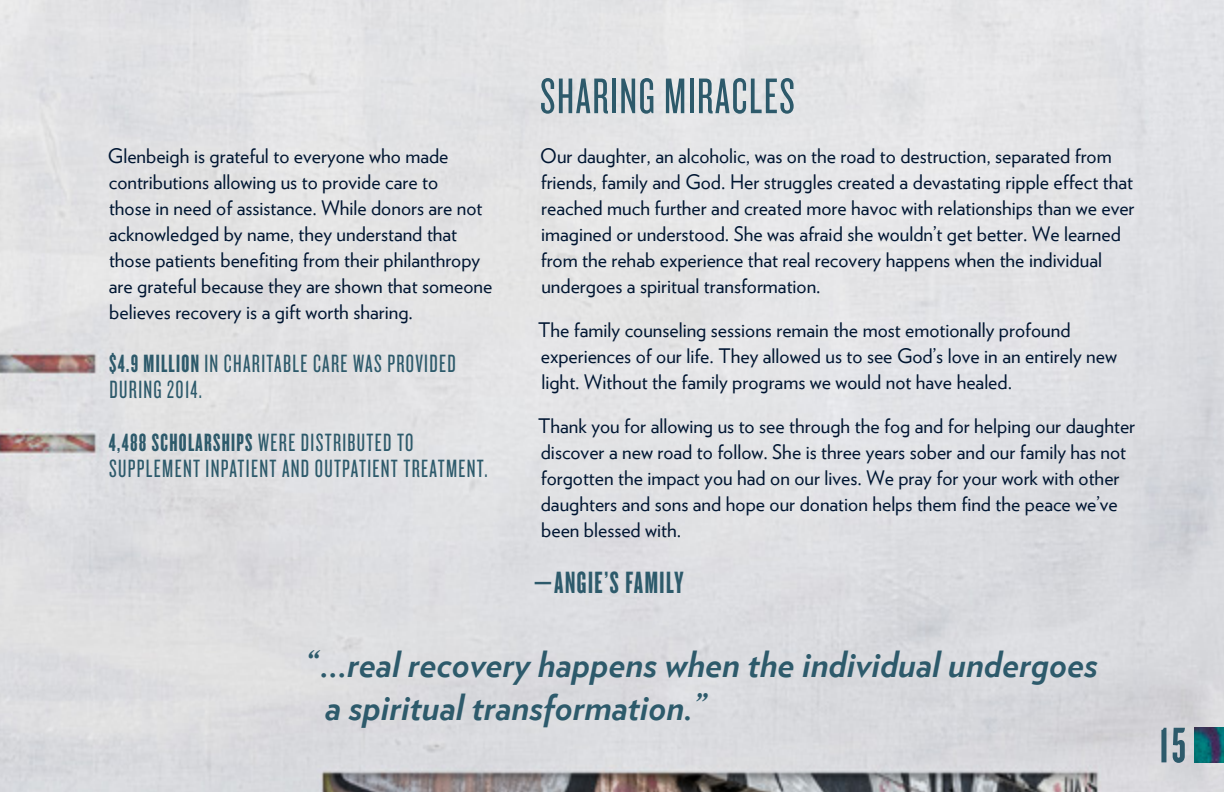
<style>
.page{position:relative;width:1224px;height:792px;background:#fff}
.page>*{position:absolute;margin:0;border:0;box-sizing:border-box;transform-origin:0 0}
.t1{font:52px "Knockout HTF27 Junior Bantamwt";letter-spacing:.03em;color:#2d5a6b}
.t2{font:52px "Knockout HTF67 Full Bantamwt";color:#2d5a6b}
.t3{font:italic 700 36px/43.2px "Verlag";color:#2d5a6b}
.t4{font:32px "Knockout HTF67 Full Bantamwt";letter-spacing:.05em;color:#2d5a6b}
.t5{font:26px/26px "Knockout HTF27 Junior Bantamwt";letter-spacing:.05em;color:#2d5a6b}
.t6{font:20px/26px "Verlag";color:#001632}
.s1{font-family:"Knockout HTF67 Full Bantamwt"}
</style>
<div class="page">
<img style="left:0;top:0;width:1224px;height:792px">
<img style="left:1194px;top:727px;width:30px;height:36px">
<p class="t6" style="left:108px;top:142px;width:386px">Glenbeigh is grateful to everyone who made contributions allowing us to provide care to<br>those in need of assistance. While donors are not acknowledged by name, they understand that those patients benefiting from their philanthropy are grateful because they are shown that someone believes recovery is a gift worth sharing.</p>
<p class="t5" style="left:109px;top:351px;width:348px"><span class="s1">$4.9 MILLION</span> IN CHARITABLE CARE WAS PROVIDED<br>DURING 2014.</p>
<p class="t5" style="left:109px;top:430px;width:380px"><span class="s1">4,488 SCHOLARSHIPS</span> WERE DISTRIBUTED TO<br>SUPPLEMENT INPATIENT AND OUTPATIENT TREATMENT.</p>
<p class="t1" style="left:540px;top:71px;width:256px">SHARING MIRACLES</p>
<p class="t6" style="left:540px;top:142px;width:596px">Our daughter, an alcoholic, was on the road to destruction, separated from friends, family and God. Her struggles created a devastating ripple effect that reached much further and created more havoc with relationships than we ever imagined or understood. She was afraid she wouldn’t get better. We learned from the rehab experience that real recovery happens when the individual undergoes a spiritual transformation.</p>
<p class="t6" style="left:538px;top:316px;width:580px">The family counseling sessions remain the most emotionally profound experiences of our life. They allowed us to see God’s love in an entirely new light. Without the family programs we would not have healed.</p>
<p class="t6" style="left:538px;top:412px;width:599px">Thank you for allowing us to see through the fog and for helping our daughter discover a new road to follow. She is three years sober and our family has not forgotten the impact you had on our lives. We pray for your work with other daughters and sons and hope our donation helps them find the peace we’ve been blessed with.</p>
<p class="t4" style="left:533px;top:567px;width:152px">—ANGIE’S FAMILY</p>
<p class="t3" style="left:325px;top:640px;width:774px;text-indent:-20px">“...real recovery happens when the individual undergoes a spiritual transformation.”</p>
<p class="t2" style="left:1159px;top:719px;width:28px">15</p>
</div>
